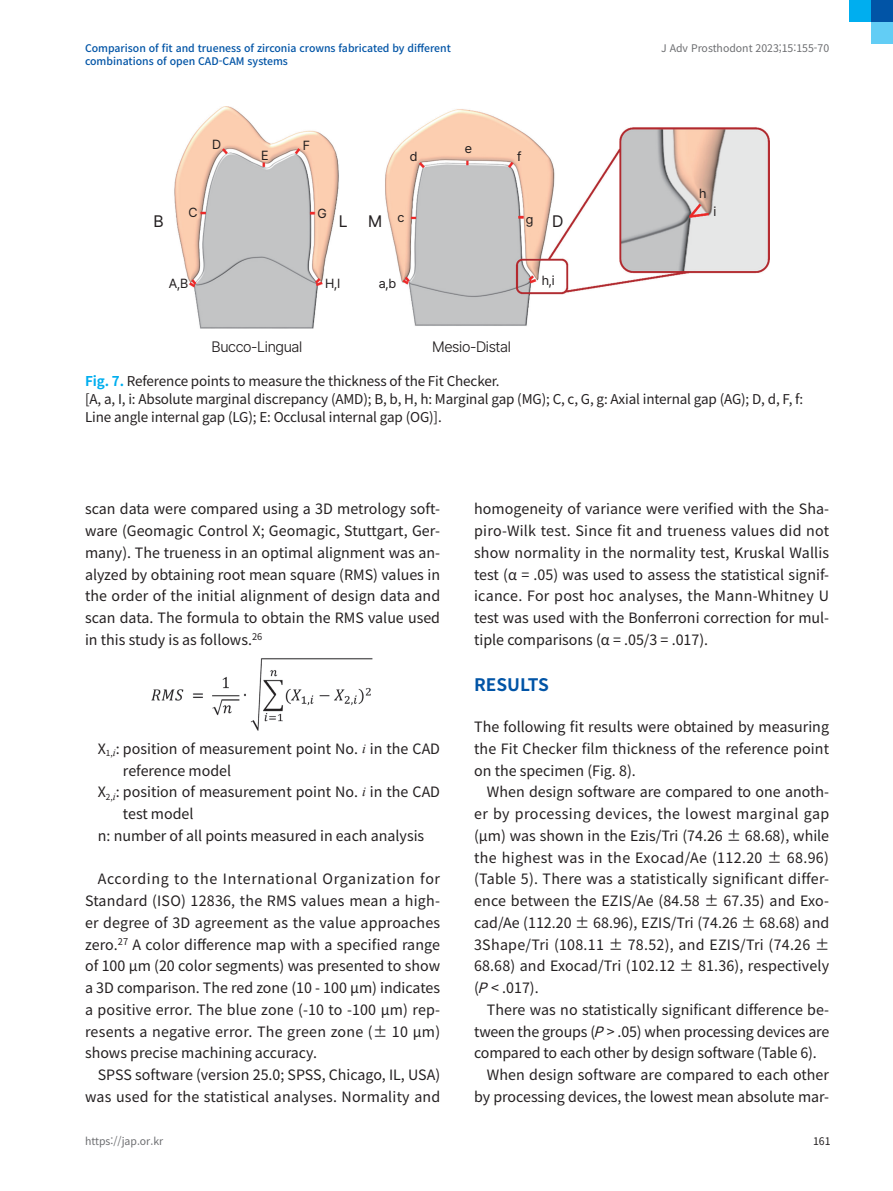
<style>
.page{position:relative;width:893px;height:1191px;background:#fff}
.page>*{position:absolute;margin:0;border:0;box-sizing:border-box;transform-origin:0 0}
.t1{font:700 17.25px "Noto Sans CJ Kkr";color:#0154a6}
.t2{font:16.5px "Pretendard";color:#231f20}
.t3{font:300 15px "Pretendard";letter-spacing:-.025em;color:#231f20}
.t4{font:14.25px/21.8px "Noto Sans CJ Kkr";color:#231f20;text-align:justify}
.t5{font:13.5px/18px "Noto Sans CJ Kkr";letter-spacing:-.01em;color:#231f20}
.t6{font:13.2px "Pretendard";color:#231f20}
.t7{font:500 10.5px "Noto Sans CJ Kkr";color:#0154a6}
.t8{font:10.5px "Noto Sans CJ Kkr";color:#6c6d70}
.t9{font:10.5px "Noto Sans CJ Kkr";color:#231f20}
.s1{font-weight:700;color:#00aeef}
.s2{font-family:"Times New Roman";font-style:italic;font-size:13.5px}
.s3{font-style:italic}
</style>
<div class="page">
<div style="left:871px;top:22px;width:22px;height:22px;background:#62cdf5"></div>
<div style="left:849px;top:0;width:22px;height:22px;background:#00aeef"></div>
<div style="left:871px;top:0;width:22px;height:22px;background:#0154a6"></div>
<img style="left:151px;top:658px;width:222px;height:73px">
<img style="left:174px;top:106px;width:595px;height:223px">
<p class="t7" style="left:85px;top:42px;width:367px">Comparison of fit and trueness of zirconia crowns fabricated by different</p>
<p class="t8" style="left:661px;top:42px;width:170px">J Adv Prosthodont 2023;15:155-70</p>
<p class="t7" style="left:85px;top:55px;width:204px">combinations of open CAD-CAM systems</p>
<p class="t6" style="left:212px;top:135px;width:11px">D</p>
<p class="t6" style="left:261px;top:146px;width:9px">E</p>
<p class="t6" style="left:303px;top:136px;width:9px">F</p>
<p class="t6" style="left:410px;top:146px;width:9px">d</p>
<p class="t6" style="left:465px;top:139px;width:9px">e</p>
<p class="t6" style="left:517px;top:146px;width:6px">f</p>
<p class="t6" style="left:189px;top:203px;width:11px">C</p>
<p class="t6" style="left:317px;top:204px;width:11px">G</p>
<p class="t6" style="left:397px;top:208px;width:8px">c</p>
<p class="t2" style="left:153px;top:210px;width:12px">B</p>
<p class="t2" style="left:339px;top:210px;width:45px">L M</p>
<p class="t2" style="left:552px;top:210px;width:13px">D</p>
<p class="t6" style="left:526px;top:210px;width:9px">g</p>
<p class="t6" style="left:169px;top:274px;width:21px">A,B</p>
<p class="t6" style="left:325px;top:274px;width:17px">H,I</p>
<p class="t6" style="left:379px;top:274px;width:19px">a,b</p>
<p class="t6" style="left:542px;top:271px;width:14px">h,i</p>
<p class="t3" style="left:212px;top:336px;width:92px">Bucco-Lingual</p>
<p class="t3" style="left:432px;top:336px;width:80px">Mesio-Distal</p>
<p class="t6" style="left:699px;top:184px;width:9px">h</p>
<p class="t6" style="left:713px;top:202px;width:4px">i</p>
<p class="t5" style="left:85px;top:372px;width:720px"><span class="s1">Fig. 7.</span> Reference points to measure the thickness of the Fit Checker.<br>[A, a, I, i: Absolute marginal discrepancy (AMD); B, b, H, h: Marginal gap (MG); C, c, G, g: Axial internal gap (AG); D, d, F, f:<br>Line angle internal gap (LG); E: Occlusal internal gap (OG)].</p>
<p class="t4" style="left:85px;top:498px;width:357px">scan data were compared using a 3D metrology soft&shy;ware (Geomagic Control X; Geomagic, Stuttgart, Ger&shy;many). The trueness in an optimal alignment was an&shy;alyzed by obtaining root mean square (RMS) values in the order of the initial alignment of design data and scan data. The formula to obtain the RMS value used in this study is as follows.<sup>26</sup></p>
<p class="t4" style="left:98px;top:738px;width:344px">X<sub>1,</sub><sub>i</sub>: position of measurement point No. <span class="s2">i</span> in the CAD</p>
<p class="t4" style="left:123px;top:759px;width:110px">reference model</p>
<p class="t4" style="left:98px;top:781px;width:344px">X<sub>2,</sub><sub>i</sub>: position of measurement point No. <span class="s2">i</span> in the CAD</p>
<p class="t4" style="left:123px;top:803px;width:72px">test model</p>
<p class="t4" style="left:98px;top:825px;width:328px">n: number of all points measured in each analysis</p>
<p class="t4" style="left:85px;top:868px;width:357px;text-indent:13px">According to the International Organization for Standard (ISO) 12836, the RMS values mean a high&shy;er degree of 3D agreement as the value approaches zero.<sup>27</sup> A color difference map with a specified range of 100 µm (20 color segments) was presented to show a 3D comparison. The red zone (10 - 100 µm) indicates a positive error. The blue zone (-10 to -100 µm) rep&shy;resents a negative error. The green zone (± 10 µm) shows precise machining accuracy.</p>
<p class="t4" style="left:85px;top:1064px;width:357px;text-align:right">SPSS software (version 25.0; SPSS, Chicago, IL, USA) was used for the statistical analyses. Normality and</p>
<p class="t4" style="left:474px;top:498px;width:357px">homogeneity of variance were verified with the Sha&shy;piro-Wilk test. Since fit and trueness values did not show normality in the normality test, Kruskal Wallis test (α = .05) was used to assess the statistical signif&shy;icance. For post hoc analyses, the Mann-Whitney U test was used with the Bonferroni correction for mul&shy;tiple comparisons (α = .05/3 = .017).</p>
<p class="t1" style="left:474px;top:675px;width:76px">RESULTS</p>
<p class="t4" style="left:474px;top:716px;width:356px">The following fit results were obtained by measuring the Fit Checker film thickness of the reference point on the specimen (Fig. 8).</p>
<p class="t4" style="left:474px;top:781px;width:357px;text-indent:13px">When design software are compared to one anoth&shy;er by processing devices, the lowest marginal gap (µm) was shown in the Ezis/Tri (74.26 ± 68.68), while the highest was in the Exocad/Ae (112.20 ± 68.96) (Table 5). There was a statistically significant differ&shy;ence between the EZIS/Ae (84.58 ± 67.35) and Exo&shy;cad/Ae (112.20 ± 68.96), EZIS/Tri (74.26 ± 68.68) and 3Shape/Tri (108.11 ± 78.52), and EZIS/Tri (74.26 ± 68.68) and Exocad/Tri (102.12 ± 81.36), respectively (<span class="s3">P</span>&lt; .017).</p>
<p class="t4" style="left:487px;top:999px;width:344px">There was no statistically significant difference be-</p>
<p class="t4" style="left:474px;top:1020px;width:357px">tween the groups (<span class="s3">P</span>&gt; .05) when processing devices are</p>
<p class="t4" style="left:474px;top:1042px;width:344px">compared to each other by design software (Table 6).</p>
<p class="t4" style="left:487px;top:1064px;width:344px">When design software are compared to each other</p>
<p class="t4" style="left:474px;top:1086px;width:357px">by processing devices, the lowest mean absolute mar-</p>
<p class="t8" style="left:85px;top:1135px;width:80px">https://jap.or.kr</p>
<p class="t9" style="left:813px;top:1135px;width:19px">161</p>
</div>
